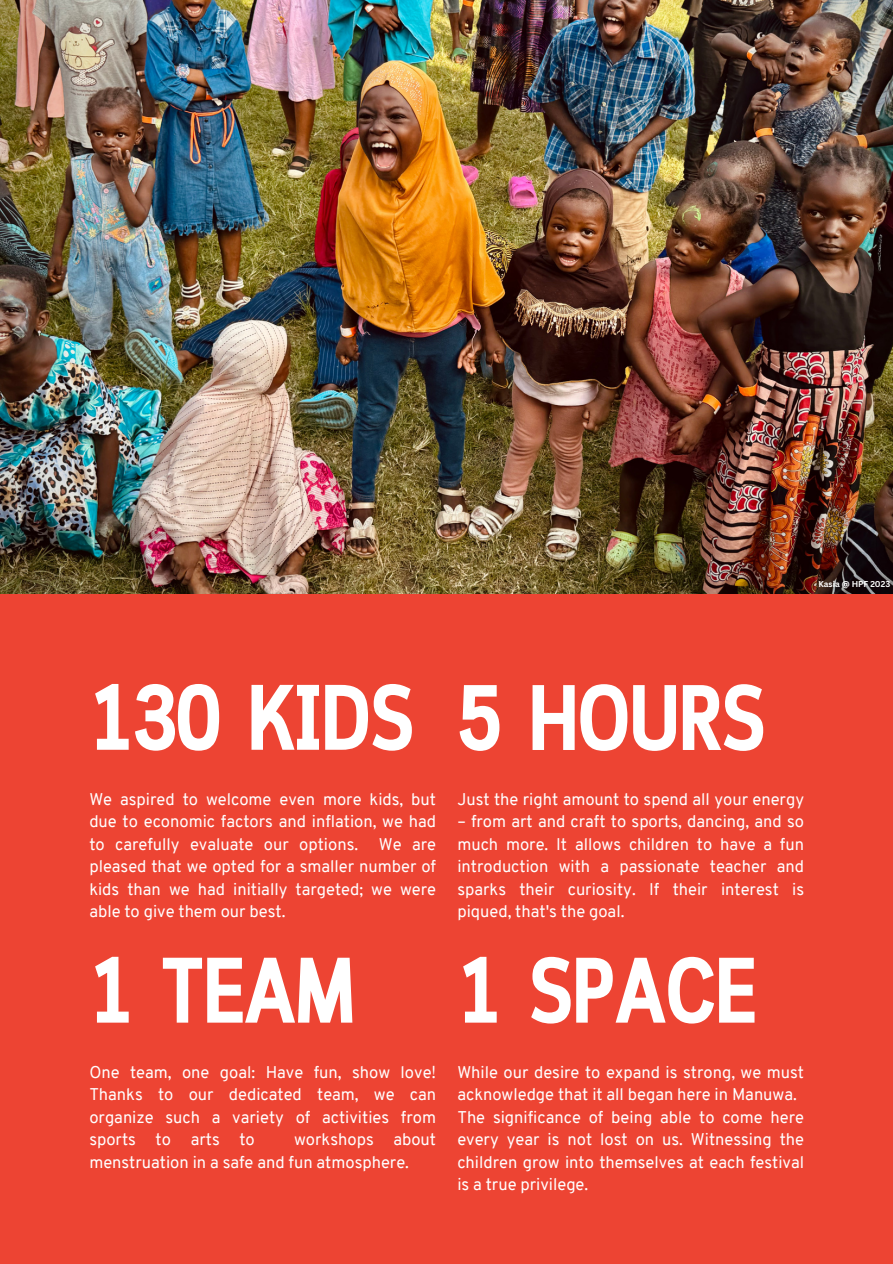
<style>
.page{position:relative;width:893px;height:1264px;background:#fff}
.page>*{position:absolute;margin:0;border:0;box-sizing:border-box;transform-origin:0 0}
.t1{font:700 92.7px "Cloud Cond";letter-spacing:-.01em;color:#fff}
.t2{font:16.5px/22.5px "Overpass";color:#fff;text-align:justify}
.t3{font:700 8.25px "Canva Sans";color:#fff}
</style>
<div class="page">
<div style="left:0;top:0;width:892px;height:1263px;background:#ed4433"></div>
<img style="left:0;top:0;width:892px;height:593px">
<p class="t3" style="left:818px;top:578px;width:73px">Kasia @ HPF 2023</p>
<p class="t1" style="left:89px;top:682px;width:327px">130 KIDS</p>
<p class="t1" style="left:457px;top:682px;width:310px">5 HOURS</p>
<p class="t2" style="left:89px;top:789px;width:348px">We aspired to welcome even more kids, but due to economic factors and inflation, we had to carefully evaluate our options.</p>
<p class="t2" style="left:89px;top:834px;width:348px;text-indent:289px">We are pleased that we opted for a smaller number of kids than we had initially targeted; we were able to give them our best.</p>
<p class="t1" style="left:89px;top:954px;width:267px">1 TEAM</p>
<p class="t2" style="left:89px;top:1062px;width:348px">One team, one goal: Have fun, show love!<br>Thanks to our dedicated team, we can organize such a variety of activities from sports to arts to</p>
<p class="t2" style="left:89px;top:1129px;width:348px;text-indent:205px">workshops about menstruation in a safe and fun atmosphere.</p>
<p class="t2" style="left:457px;top:789px;width:348px">Just the right amount to spend all your energy</p>
<p class="t2" style="left:457px;top:811px;width:348px">– from art and craft to sports, dancing, and so much more. It allows children to have a fun introduction with a passionate teacher and sparks their curiosity. If their interest is piqued, that's the goal.</p>
<p class="t1" style="left:457px;top:954px;width:301px">1 SPACE</p>
<p class="t2" style="left:457px;top:1062px;width:348px">While our desire to expand is strong, we must acknowledge that it all began here in Manuwa.</p>
<p class="t2" style="left:457px;top:1107px;width:348px">The significance of being able to come here every year is not lost on us. Witnessing the children grow into themselves at each festival is a true privilege.</p>
</div>
